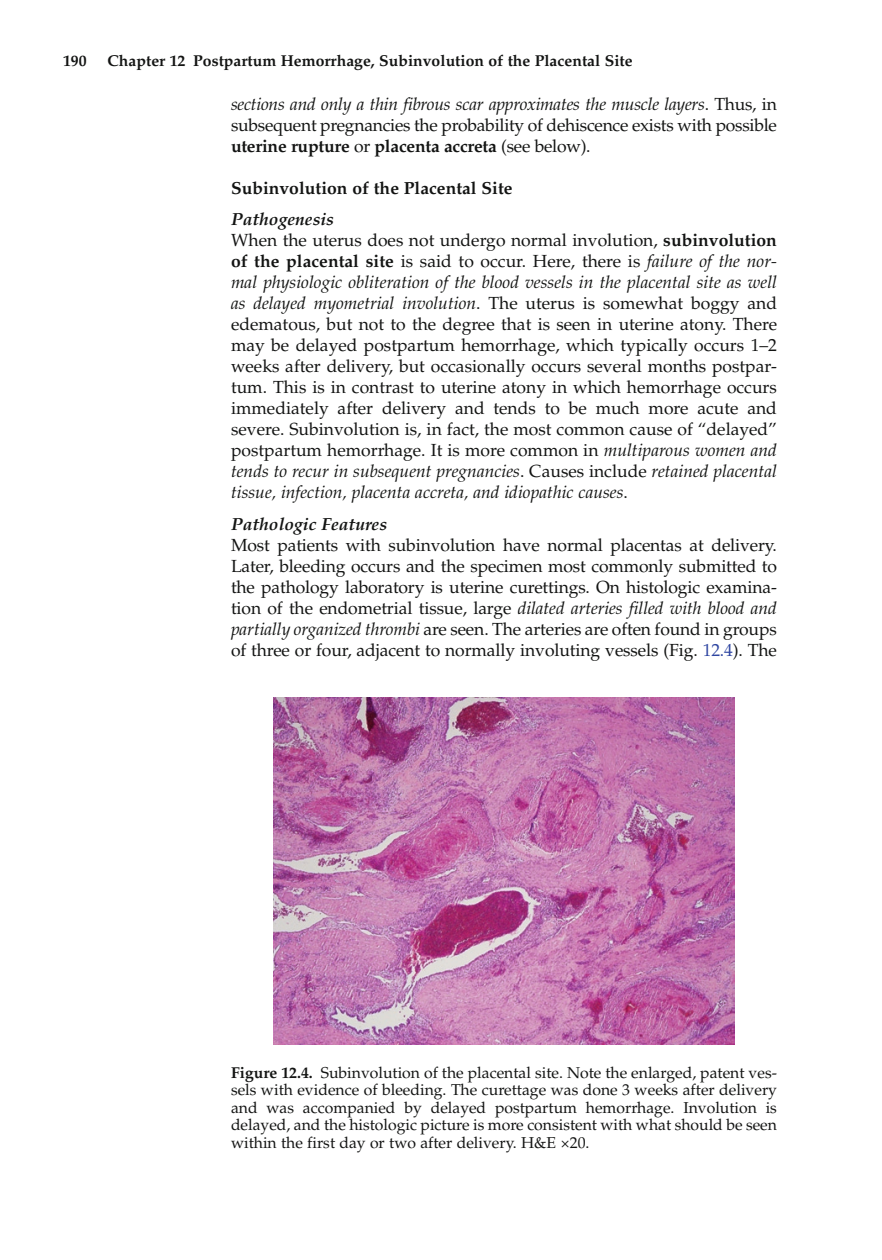
<style>
.page{position:relative;width:882px;height:1260px;background:#fff}
.page>*{position:absolute;margin:0;border:0;box-sizing:border-box;transform-origin:0 0}
.t1{font:17.5px/21px "Palatino";color:#131413;text-align:justify}
.t2{font:700 17.5px "Palatino";color:#131413}
.t3{font:italic 700 17.5px "Palatino";color:#131413}
.t4{font:15.75px/17.5px "Palatino";color:#131413;text-align:justify}
.t5{font:700 15.75px "Palatino";color:#131413}
.s1{font-style:italic}
.s2{font-weight:700}
.s3{font-weight:700;font-style:italic}
.s4{color:#2e45a1}
</style>
<div class="page">
<img style="left:273px;top:697px;width:462px;height:348px">
<p class="t5" style="left:63px;top:52px;width:25px">190</p>
<p class="t5" style="left:108px;top:52px;width:527px">Chapter 12 Postpartum Hemorrhage, Subinvolution of the Placental Site</p>
<p class="t1" style="left:231px;top:94px;width:548px"><span class="s1">sections and only a thin fibrous scar approximates the muscle layers</span>. Thus, in subsequent pregnancies the probability of dehiscence exists with possible <span class="s2">uterine rupture</span> or <span class="s2">placenta accreta</span> (see below).</p>
<p class="t2" style="left:231px;top:178px;width:283px">Subinvolution of the Placental Site</p>
<p class="t1" style="left:231px;top:209px;width:548px;text-align:left"><span class="s3">Pathogenesis<br></span>When the uterus does not undergo normal involution, <span class="s2">subinvolution of the placental site</span> is said to occur. Here, there is <span class="s1">failure of the nor&shy;mal physiologic obliteration of the blood vessels in the placental site as well as delayed myometrial involution</span>. The uterus is somewhat boggy and edematous, but not to the degree that is seen in uterine atony. There may be delayed postpartum hemorrhage, which typically occurs 1–2 weeks after delivery, but occasionally occurs several months postpar&shy;tum. This is in contrast to uterine atony in which hemorrhage occurs immediately after delivery and tends to be much more acute and severe. Subinvolution is, in fact, the most common cause of “delayed” postpartum hemorrhage. It is more common in <span class="s1">multiparous women and tends to recur in subsequent pregnancies</span>. Causes include <span class="s1">retained placental tissue, infection, placenta accreta, and idiopathic causes</span>.</p>
<p class="t3" style="left:231px;top:514px;width:158px">Pathologic Features</p>
<p class="t1" style="left:231px;top:535px;width:548px">Most patients with subinvolution have normal placentas at delivery.<br>Later, bleeding occurs and the specimen most commonly submitted to the pathology laboratory is uterine curettings. On histologic examina&shy;tion of the endometrial tissue, large <span class="s1">dilated arteries filled with blood and partially organized thrombi</span> are seen. The arteries are often found in groups of three or four, adjacent to normally involuting vessels (Fig. <span class="s4">12.4</span>). The</p>
<p class="t4" style="left:231px;top:1064px;width:548px"><span class="s2">Figure 12.4.</span> Subinvolution of the placental site. Note the enlarged, patent ves&shy;sels with evidence of bleeding. The curettage was done 3 weeks after delivery and was accompanied by delayed postpartum hemorrhage. Involution is delayed, and the histologic picture is more consistent with what should be seen within the first day or two after delivery. H&amp;E ×20.</p>
</div>
